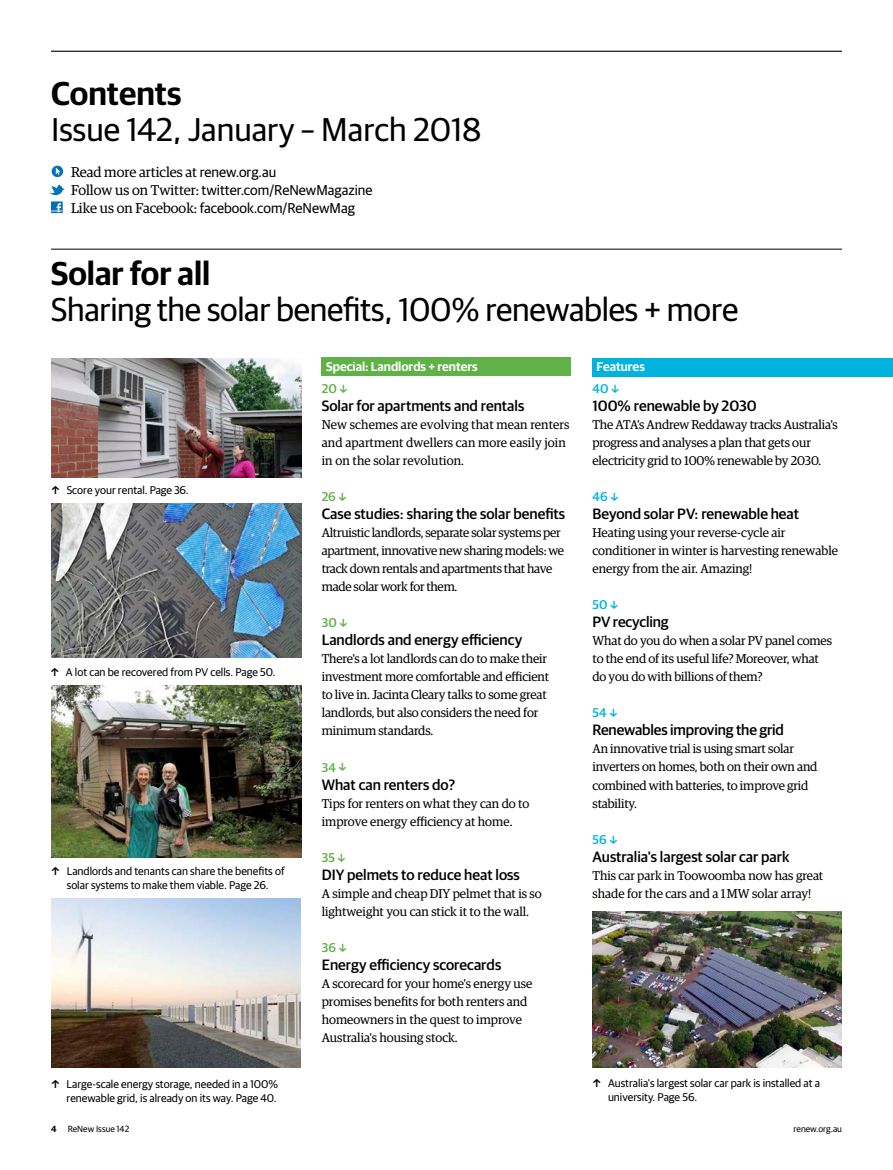
<style>
.page{position:relative;width:893px;height:1170px;background:#fff}
.page>*{position:absolute;margin:0;border:0;box-sizing:border-box;transform-origin:0 0}
.t1{font:33px "Guardian Sans";letter-spacing:-.01em;color:#000}
.t2{font:600 33px "Guardian Sans";color:#000}
.t3{font:500 15px "Guardian Sans";color:#000}
.INTRO{font:14.25px/18px "Guardian Sans";color:#000}
.INTRO-2{font:14.25px "Guardian Egyp";color:#000}
.FIRST_PARA{font:12.75px/18px "Guardian Egyp";letter-spacing:-.01em;color:#000}
.FIRST_PARA-2{font:12.75px/18px "Guardian Egyp";letter-spacing:.01em;color:#000}
.FIRST_PARA-3{font:600 12.75px "Guardian Sans";color:#fff}
.FIRST_PARA-4{font:500 12.75px "Guardian Sans";color:#60b147}
.FIRST_PARA-5{font:500 12.75px "Guardian Sans";color:#00b3df}
.t4{font:11.25px/14.2px "Guardian Sans";color:#000;text-align:center}
.BODY{font:9px "Guardian Sans";color:#000}
.s1{font-family:"Guardian Sans"}
.s2{font-family:"Guardian Egyp"}
.s3{font-weight:600}
</style>
<div class="page">
<hr style="left:51px;top:51px;width:791px;height:1px;background:#000">
<hr style="left:51px;top:249px;width:791px;height:1px;background:#000">
<svg style="left:49px;top:185px;width:16px;height:11px"></svg>
<div style="left:51px;top:201px;width:12px;height:12px;background:#0071bb"></div>
<svg style="left:52px;top:203px;width:10px;height:9px"></svg>
<svg style="left:52px;top:166px;width:11px;height:11px"></svg>
<div style="left:322px;top:357px;width:249px;height:19px;background:#60b147"></div>
<div style="left:592px;top:358px;width:301px;height:18px;background:#00b3df"></div>
<img style="left:592px;top:911px;width:250px;height:156px">
<img style="left:52px;top:685px;width:249px;height:172px">
<img style="left:51px;top:898px;width:250px;height:169px">
<img style="left:52px;top:504px;width:249px;height:153px">
<img style="left:52px;top:358px;width:249px;height:119px">
<h1 class="t2" style="left:51px;top:69px;width:132px">Contents</h1>
<h2 class="t1" style="left:51px;top:106px;width:432px">Issue 142, January – March 2018</h2>
<p class="INTRO-2" style="left:71px;top:162px;width:207px">Read more articles at <span class="s1">renew.org.au</span></p>
<p class="INTRO" style="left:71px;top:180px;width:303px"><span class="s2">Follow us on Twitter:</span> twitter.com/ReNewMagazine<br><span class="s2">Like us on Facebook:</span> facebook.com/ReNewMag</p>
<h2 class="t2" style="left:51px;top:249px;width:161px">Solar for all</h2>
<h2 class="t1" style="left:51px;top:286px;width:689px">Sharing the solar benefits, 100% renewables + more</h2>
<p class="t4" style="left:51px;top:482px;width:139px">□ Score your rental. Page 36.</p>
<p class="t4" style="left:50px;top:664px;width:227px">□ A lot can be recovered from PV cells. Page 50.</p>
<p class="t4" style="left:51px;top:863px;width:235px">□ Landlords and tenants can share the benefits of solar systems to make them viable. Page 26.</p>
<p class="t4" style="left:51px;top:1075px;width:229px;text-align:right">□ Large-scale energy storage, needed in a 100% renewable grid, is already on its way. Page 40.</p>
<p class="FIRST_PARA-3" style="left:326px;top:357px;width:153px">Special: Landlords + renters</p>
<p class="FIRST_PARA-4" style="left:322px;top:379px;width:17px">20</p>
<h3 class="t3" style="left:322px;top:395px;width:204px">Solar for apartments and rentals</h3>
<p class="FIRST_PARA-2" style="left:322px;top:415px;width:249px">New schemes are evolving that mean renters and apartment dwellers can more easily join in on the solar revolution.</p>
<p class="FIRST_PARA-4" style="left:322px;top:487px;width:16px">26</p>
<h3 class="t3" style="left:322px;top:503px;width:245px">Case studies: sharing the solar benefits</h3>
<p class="FIRST_PARA" style="left:322px;top:523px;width:244px">Altruistic landlords, separate solar systems per apartment, innovative new sharing models: we track down rentals and apartments that have made solar work for them.</p>
<p class="FIRST_PARA-4" style="left:322px;top:613px;width:17px">30</p>
<h3 class="t3" style="left:322px;top:629px;width:202px">Landlords and energy efficiency</h3>
<p class="FIRST_PARA" style="left:322px;top:649px;width:229px">There's a lot landlords can do to make their investment more comfortable and efficient to live in. Jacinta Cleary talks to some great landlords, but also considers the need for minimum standards.</p>
<p class="FIRST_PARA-4" style="left:322px;top:757px;width:16px">34</p>
<h3 class="t3" style="left:322px;top:773px;width:135px">What can renters do?</h3>
<p class="FIRST_PARA" style="left:322px;top:793px;width:209px">Tips for renters on what they can do to improve energy efficiency at home.</p>
<p class="FIRST_PARA-4" style="left:322px;top:847px;width:15px">35</p>
<h3 class="t3" style="left:322px;top:863px;width:200px">DIY pelmets to reduce heat loss</h3>
<p class="FIRST_PARA" style="left:322px;top:883px;width:221px">A simple and cheap DIY pelmet that is so lightweight you can stick it to the wall.</p>
<p class="FIRST_PARA-4" style="left:322px;top:937px;width:16px">36</p>
<h3 class="t3" style="left:322px;top:953px;width:181px">Energy efficiency scorecards</h3>
<p class="FIRST_PARA" style="left:322px;top:973px;width:212px">A scorecard for your home's energy use promises benefits for both renters and homeowners in the quest to improve Australia's housing stock.</p>
<p class="FIRST_PARA-3" style="left:597px;top:357px;width:50px">Features</p>
<p class="FIRST_PARA-5" style="left:592px;top:379px;width:18px">40</p>
<h3 class="t3" style="left:592px;top:395px;width:166px">100% renewable by 2030</h3>
<p class="FIRST_PARA" style="left:592px;top:415px;width:247px">The ATA's Andrew Reddaway tracks Australia's progress and analyses a plan that gets our electricity grid to 100% renewable by 2030.</p>
<p class="FIRST_PARA-5" style="left:592px;top:487px;width:17px">46</p>
<h3 class="t3" style="left:592px;top:503px;width:208px">Beyond solar PV: renewable heat</h3>
<p class="FIRST_PARA" style="left:592px;top:523px;width:247px">Heating using your reverse-cycle air conditioner in winter is harvesting renewable energy from the air. Amazing!</p>
<p class="FIRST_PARA-5" style="left:592px;top:595px;width:17px">50</p>
<h3 class="t3" style="left:592px;top:611px;width:78px">PV recycling</h3>
<p class="FIRST_PARA" style="left:592px;top:631px;width:241px">What do you do when a solar PV panel comes to the end of its useful life? Moreover, what</p>
<p class="FIRST_PARA" style="left:592px;top:667px;width:172px">do you do with billions of them?</p>
<p class="FIRST_PARA-5" style="left:592px;top:703px;width:16px">54</p>
<h3 class="t3" style="left:592px;top:719px;width:193px">Renewables improving the grid</h3>
<p class="FIRST_PARA" style="left:592px;top:739px;width:227px">An innovative trial is using smart solar inverters on homes, both on their own and combined with batteries, to improve grid stability.</p>
<p class="FIRST_PARA-5" style="left:592px;top:829px;width:16px">56</p>
<h3 class="t3" style="left:592px;top:845px;width:199px">Australia's largest solar car park</h3>
<p class="FIRST_PARA" style="left:592px;top:865px;width:232px">This car park in Toowoomba now has great shade for the cars and a 1 MW solar array!</p>
<p class="t4" style="left:608px;top:1074px;width:214px;text-align:left;text-indent:-16px">□ Australia's largest solar car park is installed at a university. Page 56.</p>
<p class="BODY" style="left:51px;top:1121px;width:80px"><span class="s3">4</span> ReNew Issue 142</p>
<p class="BODY" style="left:793px;top:1121px;width:50px">renew.org.au</p>
</div>
